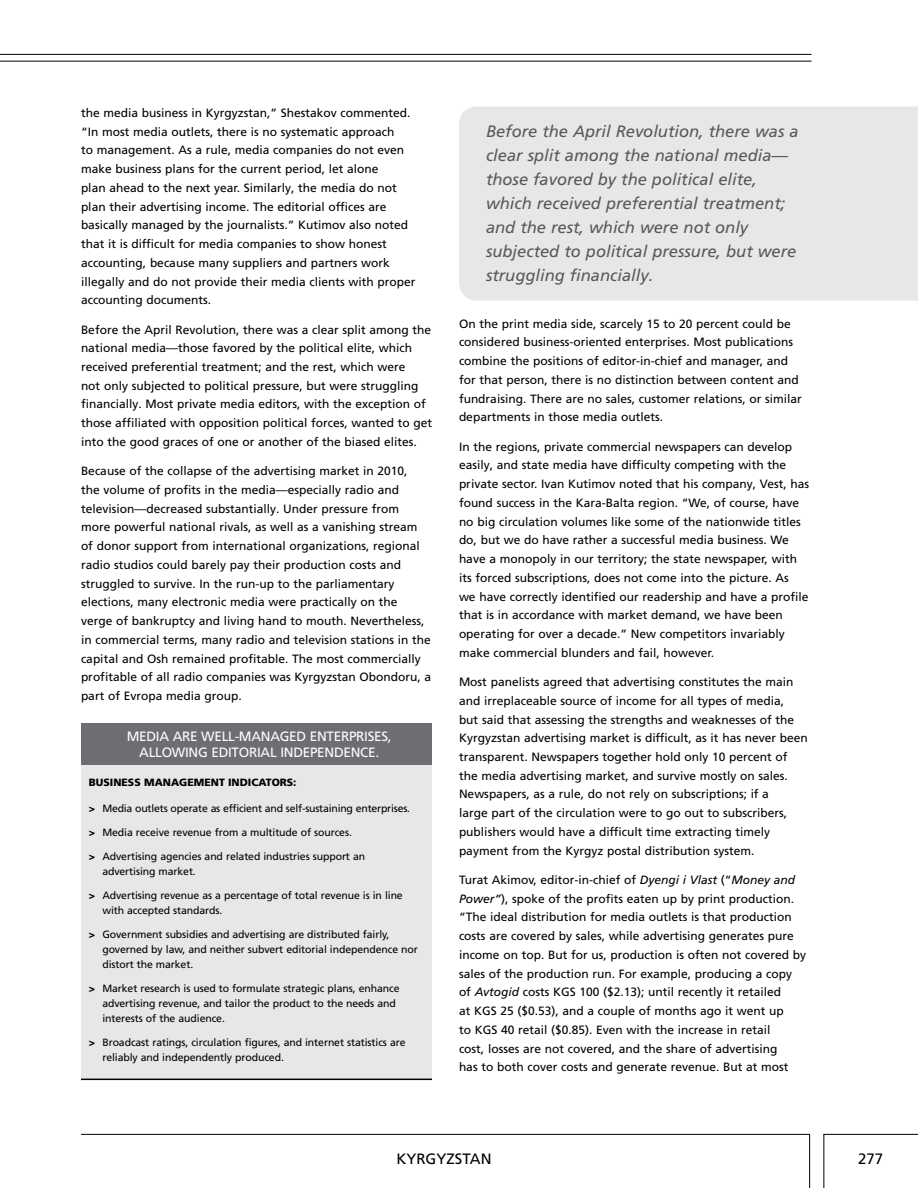
<style>
.page{position:relative;width:918px;height:1188px;background:#fff}
.page>*{position:absolute;margin:0;border:0;box-sizing:border-box;transform-origin:0 0}
.t1{font:italic 16.5px/24px "Frutiger LT Pro";color:#58595b}
.t2{font:15px "Frutiger LT Pro";color:#000}
.t3{font:13.5px "Frutiger LT Std";letter-spacing:-.02em;color:#fff}
.t4{font:12px/18.8px "Frutiger LT Pro";color:#000}
.t5{font:10.5px/15px "Frutiger LT Std";letter-spacing:-.01em;color:#000}
.t6{font:900 10.5px "Frutiger LT Std";color:#000}
.s1{font-weight:900}
.s2{font-style:italic}
</style>
<div class="page">
<hr style="left:81px;top:1134px;width:729px;height:1px;background:#000">
<hr style="left:809px;top:1134px;width:1px;height:54px;background:#000">
<hr style="left:823px;top:1134px;width:1px;height:54px;background:#000">
<hr style="left:823px;top:1134px;width:95px;height:1px;background:#000">
<hr style="left:0;top:61px;width:812px;height:1px;background:#000">
<hr style="left:0;top:54px;width:812px;height:1px;background:#000">
<div style="left:81px;top:757px;width:351px;height:322px;background:#e6e7e8"></div>
<div style="left:81px;top:723px;width:351px;height:42px;background:#6d6e71"></div>
<hr style="left:81px;top:1079px;width:351px;height:1px;background:#000">
<div style="left:459px;top:106px;width:459px;height:195px;background:#e6e7e8"></div>
<p class="t4" style="left:81px;top:103px;width:336px">the media business in Kyrgyzstan,” Shestakov commented. “I n most media outlets, there is no systematic approach<br>to management. As a rule, media companies do not even make business plans for the current period, let alone<br>plan ahead to the next year. Similarly, the media do not plan their advertising income. The editorial offices are basically managed by the journalists.” Kutimov also noted that it is difficult for media companies to show honest accounting, because many suppliers and partners work illegally and do not provide their media clients with proper accounting documents.</p>
<p class="t4" style="left:81px;top:320px;width:353px">Before the April Revolution, there was a clear split among the national media—those favored by the political elite, which received preferential treatment; and the rest, which were<br>not only subjected to political pressure, but were struggling financially. Most private media editors, with the exception of those affiliated with opposition political forces, wanted to get into the good graces of one or another of the biased elites.</p>
<p class="t4" style="left:81px;top:462px;width:352px">Because of the collapse of the advertising market in 2010,<br>the volume of profits in the media—especially radio and television—decreased substantially. Under pressure from more powerful national rivals, as well as a vanishing stream of donor support from international organizations, regional radio studios could barely pay their production costs and struggled to survive. I n the run-up to the parliamentary elections, many electronic media were practically on the verge of bankruptcy and living hand to mouth. Nevertheless, in commercial terms, many radio and television stations in the capital and Osh remained profitable. The most commercially profitable of all radio companies was Kyrgyzstan Obondoru, a part of Evropa media group.</p>
<p class="t3" style="left:127px;top:728px;width:192px">media are well-managed ENTERPRISES</p>
<p class="t3" style="left:388px;top:728px;width:5px">,</p>
<p class="t3" style="left:139px;top:744px;width:241px">allowing editorial independence.</p>
<p class="t6" style="left:89px;top:776px;width:209px">BUSINESS MANAGEMENT INDICATORS:</p>
<p class="t5" style="left:89px;top:801px;width:323px"><span class="s1">&gt;</span> Media outlets operate as efficient and self-sustaining enterprises.</p>
<p class="t5" style="left:89px;top:825px;width:265px"><span class="s1">&gt;</span> M edia receive revenue from a multitude of sources.</p>
<p class="t5" style="left:102px;top:849px;width:264px;text-indent:-14px"><span class="s1">&gt;</span> Advertising agencies and related industries support an advertising market.</p>
<p class="t5" style="left:102px;top:888px;width:302px;text-indent:-14px"><span class="s1">&gt;</span> Advertising revenue as a percentage of total revenue is in line with accepted standards.</p>
<p class="t5" style="left:102px;top:927px;width:317px;text-indent:-14px"><span class="s1">&gt;</span> Government subsidies and advertising are distributed fairly, governed by law, and neither subvert editorial independence nor distort the market.</p>
<p class="t5" style="left:102px;top:981px;width:299px;text-indent:-14px"><span class="s1">&gt;</span> Market research is used to formulate strategic plans, enhance advertising revenue, and tailor the product to the needs and interests of the audience.</p>
<p class="t5" style="left:102px;top:1035px;width:305px;text-indent:-14px"><span class="s1">&gt;</span> B roadcast ratings, circulation figures, and internet statistics are reliably and independently produced.</p>
<p class="t1" style="left:486px;top:119px;width:314px">Before the April Revolution, there was a clear split among the national media— those favored by the political elite, which received preferential treatment; and the rest, which were not only subjected to political pressure, but were struggling financially.</p>
<p class="t4" style="left:459px;top:314px;width:344px">On the print media side, scarcely 15 to 20 percent could be considered business-oriented enterprises. Most publications combine the positions of editor-in-chief and manager, and for that person, there is no distinction between content and fundraising. There are no sales, customer relations, or similar departments in those media outlets.</p>
<p class="t4" style="left:459px;top:437px;width:352px">I n the regions, private commercial newspapers can develop easily, and state media have difficulty competing with the private sector. Ivan Kutimov noted that his company, Vest, has found success in the Kara-Balta region. “We, of course, have no big circulation volumes like some of the nationwide titles do, but we do have rather a successful media business. We have a monopoly in our territory; the state newspaper, with its forced subscriptions, does not come into the picture. As<br>we have correctly identified our readership and have a profile that is in accordance with market demand, we have been operating for over a decade.” New competitors invariably make commercial blunders and fail, however.</p>
<p class="t4" style="left:459px;top:673px;width:350px">Most panelists agreed that advertising constitutes the main and irreplaceable source of income for all types of media,<br>but said that assessing the strengths and weaknesses of the Kyrgyzstan advertising market is difficult, as it has never been transparent. Newspapers together hold only 10 percent of the media advertising market, and survive mostly on sales.<br>Newspapers, as a rule, do not rely on subscriptions; if a<br>large part of the circulation were to go out to subscribers, publishers would have a difficult time extracting timely payment from the Kyrgyz postal distribution system.</p>
<p class="t4" style="left:459px;top:870px;width:349px">Turat Akimov, editor-in-chief of <span class="s2">Dyengi i Vlast</span> (“<span class="s2">Money and Power”</span>), spoke of the profits eaten up by print production. “The ideal distribution for media outlets is that production costs are covered by sales, while advertising generates pure income on top. But for us, production is often not covered by sales of the production run. For example, producing a copy of <span class="s2">Avtogid</span> costs KGS 100 ($2.13); until recently it retailed<br>at KGS 25 ($0.53), and a couple of months ago it went up<br>to KGS 40 retail ($0.85). Even with the increase in retail<br>cost, losses are not covered, and the share of advertising<br>has to both cover costs and generate revenue. But at most</p>
<p class="t2" style="left:396px;top:1150px;width:97px">Kyrgyzstan</p>
<p class="t2" style="left:858px;top:1150px;width:27px">277</p>
</div>
